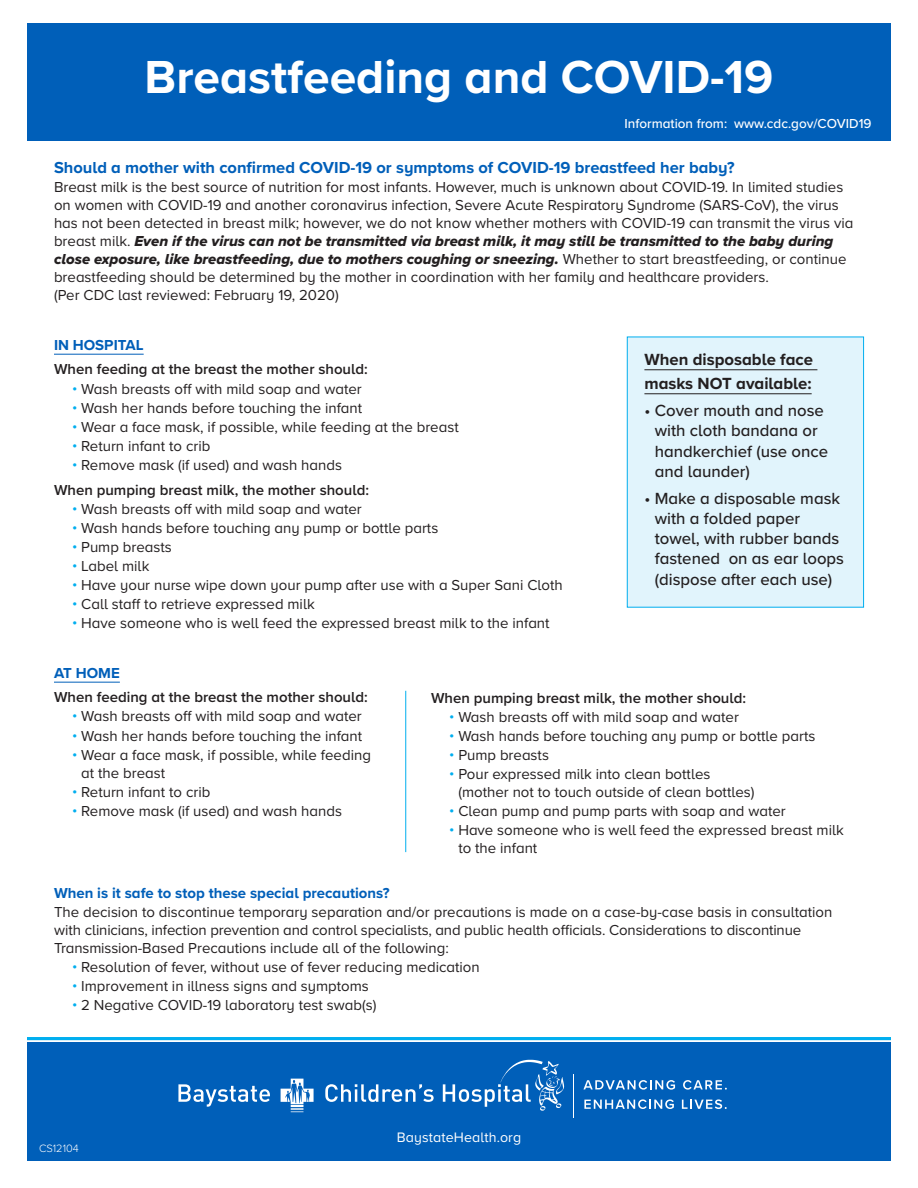
<style>
.page{position:relative;width:918px;height:1188px;background:#fff}
.page>*{position:absolute;margin:0;border:0;box-sizing:border-box;transform-origin:0 0}
.t1{font:700 48px "Proxima Nova A";color:#fff}
.t2{font:500 16.8px/20.1px "Proxima Nova A";color:#231f20}
.t3{font:700 16.8px/24px "Proxima Nova A";color:#231f20}
.t4{font:700 16.5px "Proxima Nova A";color:#005fb9}
.t5{font:15px/18px "Proxima Nova A";color:#231f20}
.t6{font:600 15px "Proxima Nova A";color:#231f20}
.t7{font:700 15px "Proxima Nova A";color:#005fb9}
.t8{font:14.25px "Proxima Nova A";letter-spacing:.01em;color:#fff}
.t9{font:500 13.5px "Proxima Nova A";color:#fff}
.t10{font:300 11.1px "Proxima Nova A";color:#fff}
.s1{font-family:"Proxima Nova A Extrabld It"}
.s2{color:#00aeef}
</style>
<div class="page">
<div style="left:27px;top:23px;width:864px;height:118px;background:#005fb9"></div>
<hr style="left:54px;top:354px;width:90px;height:1px;background:#005fb9">
<hr style="left:54px;top:682px;width:66px;height:1px;background:#005fb9">
<div style="left:27px;top:1043px;width:864px;height:118px;background:#005fb9"></div>
<svg style="left:583px;top:1080px;width:92px;height:10px"></svg>
<svg style="left:683px;top:1080px;width:44px;height:10px"></svg>
<svg style="left:584px;top:1099px;width:90px;height:10px"></svg>
<svg style="left:682px;top:1099px;width:45px;height:10px"></svg>
<hr style="left:574px;top:1074px;width:1px;height:44px;background:#fff">
<svg style="left:178px;top:1084px;width:92px;height:23px"></svg>
<svg style="left:325px;top:1084px;width:109px;height:18px"></svg>
<svg style="left:443px;top:1060px;width:121px;height:51px"></svg>
<svg style="left:281px;top:1079px;width:33px;height:33px"></svg>
<hr style="left:27px;top:1037px;width:864px;height:3px;background:#00aeef">
<div style="left:627px;top:337px;width:237px;height:271px;background:#e1f4fc;border:1px solid #00aeef"></div>
<hr style="left:644px;top:369px;width:173px;height:1px;background:#231f20">
<hr style="left:644px;top:393px;width:168px;height:1px;background:#231f20">
<hr style="left:405px;top:691px;width:1px;height:161px;background:#00aeef">
<p class="t1" style="left:145px;top:41px;width:630px">Breastfeeding and COVID-19</p>
<p class="t9" style="left:625px;top:114px;width:248px">Information from: www.cdc.gov/COVID19</p>
<p class="t4" style="left:54px;top:155px;width:682px">Should a mother with confirmed COVID-19 or symptoms of COVID-19 breastfeed her baby?</p>
<p class="t5" style="left:54px;top:178px;width:801px">Breast milk is the best source of nutrition for most infants. However, much is unknown about COVID-19. In limited studies on women with COVID-19 and another coronavirus infection, Severe Acute Respiratory Syndrome (SARS-CoV), the virus has not been detected in breast milk; however, we do not know whether mothers with COVID-19 can transmit the virus via breast milk. <span class="s1">Even if the virus can not be transmitted via breast milk, it may still be transmitted to the baby during close exposure, like breastfeeding, due to mothers coughing or sneezing.</span> Whether to start breastfeeding, or continue breastfeeding should be determined by the mother in coordination with her family and healthcare providers.<br>(Per CDC last reviewed: February 19, 2020)</p>
<p class="t7" style="left:54px;top:334px;width:91px">IN HOSPITAL</p>
<p class="t6" style="left:54px;top:358px;width:315px">When feeding at the breast the mother should:</p>
<p class="t5" style="left:72px;top:379px;width:291px"><span class="s2">•</span> Wash breasts off with mild soap and water</p>
<p class="t5" style="left:72px;top:398px;width:292px"><span class="s2">•</span> Wash her hands before touching the infant</p>
<p class="t5" style="left:72px;top:417px;width:388px"><span class="s2">•</span> Wear a face mask, if possible, while feeding at the breast</p>
<p class="t5" style="left:72px;top:436px;width:140px"><span class="s2">•</span> Return infant to crib</p>
<p class="t5" style="left:72px;top:455px;width:272px"><span class="s2">•</span> Remove mask (if used) and wash hands</p>
<p class="t6" style="left:54px;top:478px;width:317px">When pumping breast milk, the mother should:</p>
<p class="t5" style="left:72px;top:499px;width:291px"><span class="s2">•</span> Wash breasts off with mild soap and water</p>
<p class="t5" style="left:72px;top:518px;width:368px"><span class="s2">•</span> Wash hands before touching any pump or bottle parts</p>
<p class="t5" style="left:72px;top:537px;width:101px"><span class="s2">•</span> Pump breasts</p>
<p class="t5" style="left:72px;top:556px;width:79px"><span class="s2">•</span> Label milk</p>
<p class="t5" style="left:72px;top:575px;width:492px"><span class="s2">•</span> Have your nurse wipe down your pump after use with a Super Sani Cloth</p>
<p class="t5" style="left:72px;top:594px;width:244px"><span class="s2">•</span> Call staff to retrieve expressed milk</p>
<p class="t5" style="left:72px;top:613px;width:479px"><span class="s2">•</span> Have someone who is well feed the expressed breast milk to the infant</p>
<p class="t7" style="left:54px;top:661px;width:67px">AT HOME</p>
<p class="t6" style="left:54px;top:686px;width:315px">When feeding at the breast the mother should:</p>
<p class="t5" style="left:72px;top:707px;width:291px"><span class="s2">•</span> Wash breasts off with mild soap and water</p>
<p class="t5" style="left:72px;top:726px;width:292px"><span class="s2">•</span> Wash her hands before touching the infant</p>
<p class="t5" style="left:81px;top:745px;width:291px;text-indent:-9px"><span class="s2">•</span> Wear a face mask, if possible, while feeding at the breast</p>
<p class="t5" style="left:72px;top:782px;width:140px"><span class="s2">•</span> Return infant to crib</p>
<p class="t5" style="left:72px;top:801px;width:272px"><span class="s2">•</span> Remove mask (if used) and wash hands</p>
<p class="t3" style="left:644px;top:347px;width:170px">When disposable face masks NOT available:</p>
<p class="t2" style="left:655px;top:400px;width:175px;text-indent:-10px">• Cover mouth and nose with cloth bandana or handkerchief (use once and launder)</p>
<p class="t2" style="left:655px;top:488px;width:191px;text-indent:-10px">• Make a disposable mask with a folded paper towel, with rubber bands fastened on as ear loops (dispose after each use)</p>
<p class="t6" style="left:431px;top:686px;width:317px">When pumping breast milk, the mother should:</p>
<p class="t5" style="left:449px;top:707px;width:291px"><span class="s2">•</span> Wash breasts off with mild soap and water</p>
<p class="t5" style="left:449px;top:726px;width:368px"><span class="s2">•</span> Wash hands before touching any pump or bottle parts</p>
<p class="t5" style="left:449px;top:745px;width:101px"><span class="s2">•</span> Pump breasts</p>
<p class="t5" style="left:458px;top:764px;width:298px;text-indent:-9px"><span class="s2">•</span> Pour expressed milk into clean bottles (mother not to touch outside of clean bottles)</p>
<p class="t5" style="left:449px;top:801px;width:338px"><span class="s2">•</span> Clean pump and pump parts with soap and water</p>
<p class="t5" style="left:458px;top:820px;width:387px;text-indent:-9px"><span class="s2">•</span> Have someone who is well feed the expressed breast milk to the infant</p>
<p class="t7" style="left:54px;top:882px;width:337px">When is it safe to stop these special precautions?</p>
<p class="t5" style="left:54px;top:902px;width:780px">The decision to discontinue temporary separation and/or precautions is made on a case-by-case basis in consultation with clinicians, infection prevention and control specialists, and public health officials. Considerations to discontinue<br>Transmission-Based Precautions include all of the following:</p>
<p class="t5" style="left:72px;top:957px;width:409px"><span class="s2">•</span> Resolution of fever, without use of fever reducing medication</p>
<p class="t5" style="left:72px;top:976px;width:298px"><span class="s2">•</span> Improvement in illness signs and symptoms</p>
<p class="t5" style="left:72px;top:995px;width:306px"><span class="s2">•</span> 2 Negative COVID-19 laboratory test swab(s)</p>
<p class="t10" style="left:39px;top:1140px;width:41px">CS12104</p>
<p class="t8" style="left:397px;top:1127px;width:126px">BaystateHealth.org</p>
</div>
